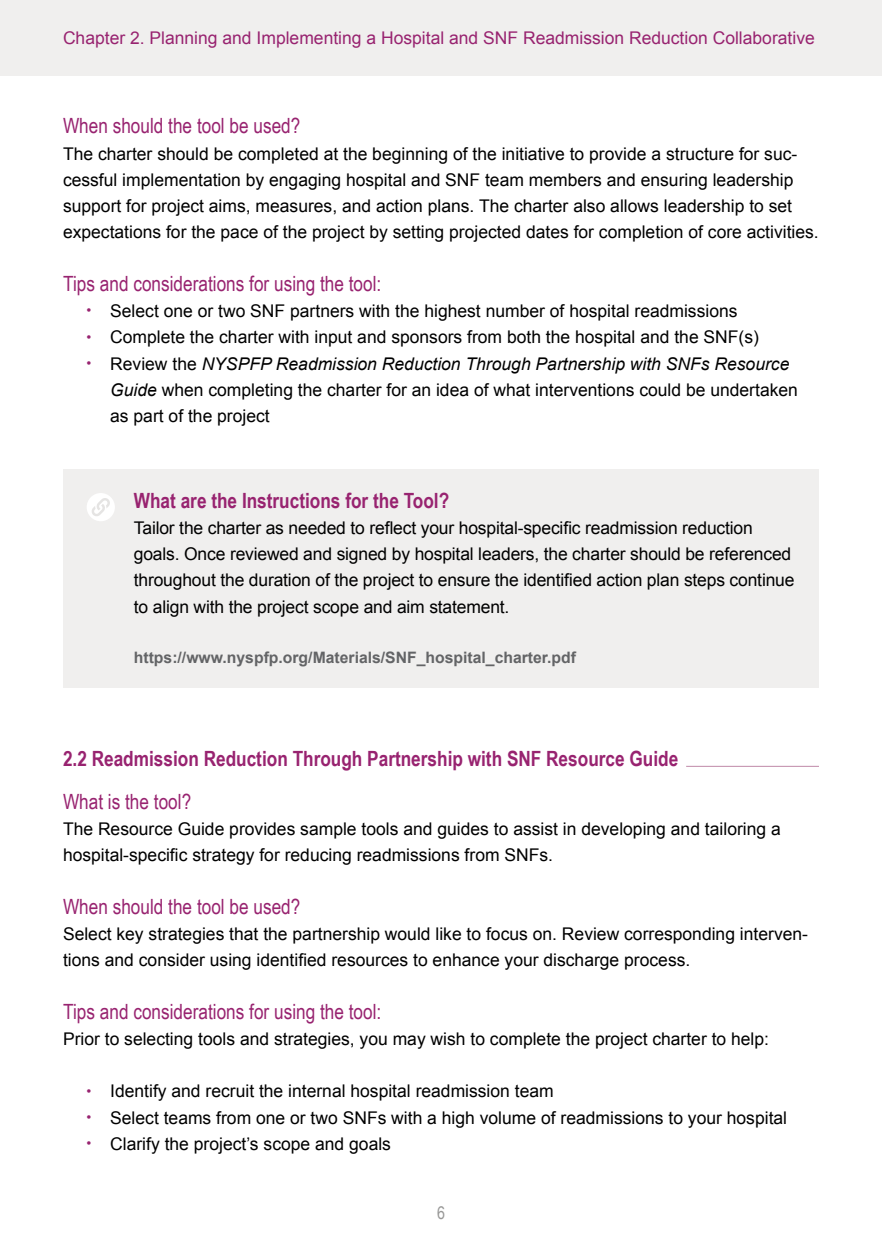
<style>
.page{position:relative;width:882px;height:1260px;background:#fff}
.page>*{position:absolute;margin:0;border:0;box-sizing:border-box;transform-origin:0 0}
.t1{font:21px "Arial Narrow";color:#982370}
.t2{font:700 21px "Arial Narrow";color:#982370}
.t3{font:17.5px/26.2px "Arial";color:#000}
.t4{font:17.5px "Arial";color:#982370}
.t5{font:17.5px "Arial Narrow";color:#989897}
.t6{font:700 15.75px "Arial";color:#636466}
.s1{font-size:14px;color:#982370}
.s2{font-style:italic}
</style>
<div class="page">
<div style="left:0;top:0;width:882px;height:76px;background:#f0efee"></div>
<hr style="left:686px;top:766px;width:133px;height:1px;background:#c089a8">
<div style="left:63px;top:469px;width:756px;height:218px;background:#f0efee"></div>
<div style="left:87px;top:493px;width:28px;height:28px;background:#fff;border-radius:50%"></div>
<svg style="left:92px;top:498px;width:18px;height:18px"></svg>
<p class="t4" style="left:63px;top:26px;width:753px">Chapter 2. Planning and Implementing a Hospital and SNF Readmission Reduction Collaborative</p>
<h4 class="t1" style="left:63px;top:111px;width:239px">When should the tool be used?</h4>
<p class="t3" style="left:63px;top:141px;width:757px">The charter should be completed at the beginning of the initiative to provide a structure for suc&shy;cessful implementation by engaging hospital and SNF team members and ensuring leadership support for project aims, measures, and action plans. The charter also allows leadership to set expectations for the pace of the project by setting projected dates for completion of core activities.</p>
<h4 class="t1" style="left:63px;top:268px;width:320px">Tips and considerations for using the tool:</h4>
<p class="t3" style="left:87px;top:298px;width:652px"><span class="s1">•</span> Select one or two SNF partners with the highest number of hospital readmissions</p>
<p class="t3" style="left:87px;top:324px;width:674px"><span class="s1">•</span> Complete the charter with input and sponsors from both the hospital and the SNF(s)</p>
<p class="t3" style="left:110px;top:351px;width:689px;text-indent:-24px"><span class="s1">•</span> Review the <span class="s2">NYSPFP Readmission Reduction Through Partnership with SNFs Resource<br>Guide</span> when completing the charter for an idea of what interventions could be undertaken as part of the project</p>
<h4 class="t2" style="left:134px;top:484px;width:317px">What are the Instructions for the Tool?</h4>
<p class="t3" style="left:134px;top:515px;width:662px">Tailor the charter as needed to reflect your hospital-specific readmission reduction goals. Once reviewed and signed by hospital leaders, the charter should be referenced throughout the duration of the project to ensure the identified action plan steps continue to align with the project scope and aim statement.</p>
<p class="t6" style="left:134px;top:647px;width:444px">https://www.nyspfp.org/Materials/SNF_hospital_charter.pdf</p>
<h3 class="t2" style="left:63px;top:742px;width:617px">2.2 Readmission Reduction Through Partnership with SNF Resource Guide</h3>
<h4 class="t1" style="left:63px;top:786px;width:130px">What is the tool?</h4>
<p class="t3" style="left:63px;top:816px;width:719px">The Resource Guide provides sample tools and guides to assist in developing and tailoring a hospital-specific strategy for reducing readmissions from SNFs.</p>
<h4 class="t1" style="left:63px;top:891px;width:239px">When should the tool be used?</h4>
<p class="t3" style="left:63px;top:921px;width:746px">Select key strategies that the partnership would like to focus on. Review corresponding interven&shy;tions and consider using identified resources to enhance your discharge process.</p>
<h4 class="t1" style="left:63px;top:996px;width:320px">Tips and considerations for using the tool:</h4>
<p class="t3" style="left:63px;top:1026px;width:708px">Prior to selecting tools and strategies, you may wish to complete the project charter to help:</p>
<p class="t3" style="left:87px;top:1078px;width:469px"><span class="s1">•</span> Identify and recruit the internal hospital readmission team</p>
<p class="t3" style="left:87px;top:1104px;width:702px"><span class="s1">•</span> Select teams from one or two SNFs with a high volume of readmissions to your hospital</p>
<p class="t3" style="left:87px;top:1131px;width:306px"><span class="s1">•</span> Clarify the project’s scope and goals</p>
<p class="t5" style="left:437px;top:1200px;width:9px">6</p>
</div>
